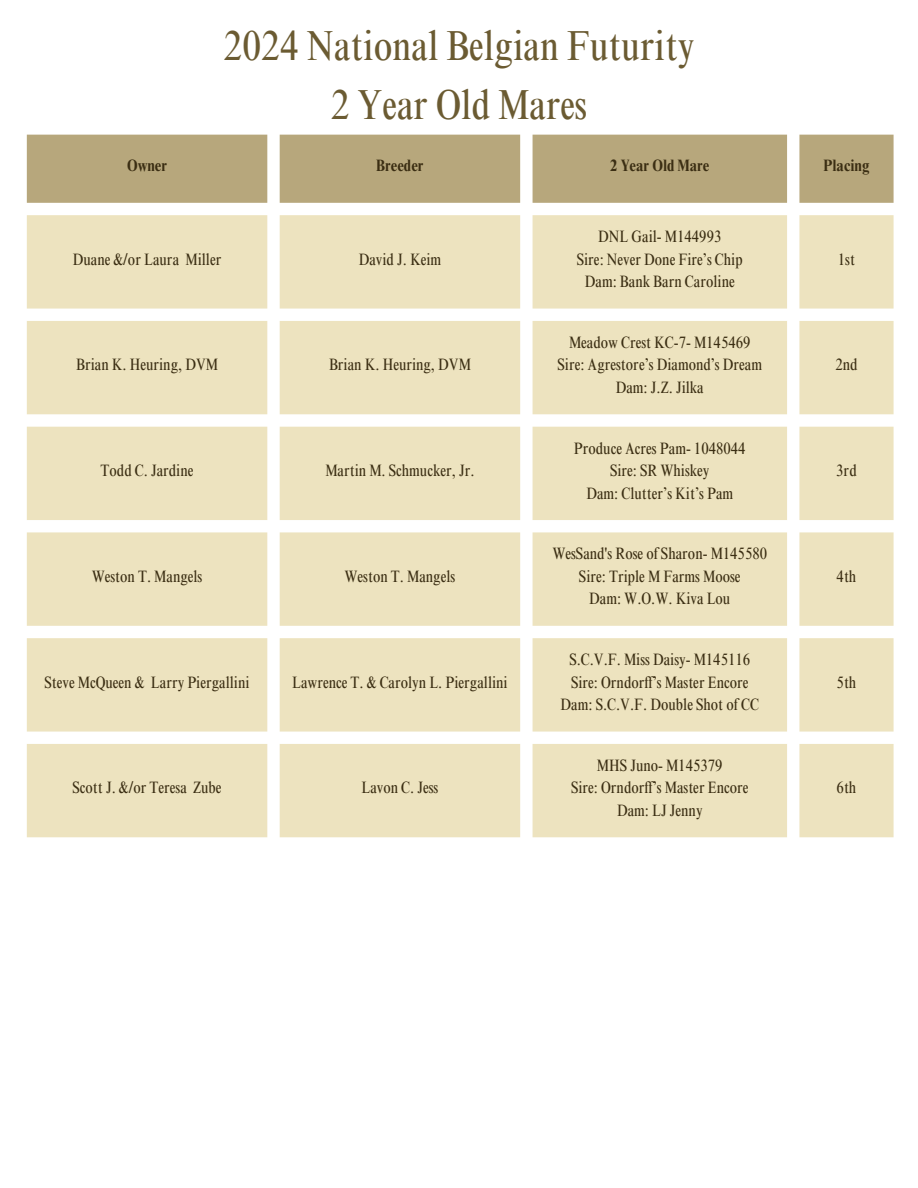
<style>
.page{position:relative;width:918px;height:1188px;background:#fff}
.page>*{position:absolute;margin:0;border:0;box-sizing:border-box;transform-origin:0 0}
.t1{font:condensed 42px/58.5px "Times NRMT Pro";color:#6b5b32;text-align:center}
.t2{font:condensed 16.5px "Times NRMT Pro";color:#3b2e13}
.t3{font:700 condensed 16.5px "Times NRMT Pro";color:#3b2e13}
</style>
<div class="page">
<div style="left:27px;top:135px;width:867px;height:68px;background:#b7a77c"></div>
<svg style="left:27px;top:215px;width:867px;height:622px;background:#efe6c7"></svg>
<p class="t1" style="left:224px;top:22px;width:472px">2024 National Belgian Futurity<br>2 Year Old Mares</p>
<h1 class="t3" style="left:127px;top:159px;width:42px">Owner</h1>
<p class="t3" style="left:376px;top:159px;width:49px">Breeder</p>
<p class="t3" style="left:610px;top:159px;width:101px">2 Year Old Mare</p>
<p class="t3" style="left:824px;top:159px;width:47px">Placing</p>
<p class="t2" style="left:73px;top:253px;width:150px">Duane &amp;/or Laura Miller</p>
<p class="t2" style="left:359px;top:253px;width:84px">David J. Keim</p>
<p class="t2" style="left:598px;top:230px;width:125px">DNL Gail- M144993</p>
<p class="t2" style="left:577px;top:253px;width:167px">Sire: Never Done Fire’s Chip</p>
<p class="t2" style="left:585px;top:275px;width:151px">Dam: Bank Barn Caroline</p>
<p class="t2" style="left:838px;top:253px;width:19px">1st</p>
<p class="t2" style="left:76px;top:359px;width:143px">Brian K. Heuring, DVM</p>
<p class="t2" style="left:329px;top:359px;width:143px">Brian K. Heuring, DVM</p>
<p class="t2" style="left:569px;top:336px;width:183px">Meadow Crest KC-7- M145469</p>
<p class="t2" style="left:558px;top:359px;width:206px">Sire: Agrestore’s Diamond’s Dream</p>
<p class="t2" style="left:616px;top:381px;width:90px">Dam: J.Z. Jilka</p>
<p class="t2" style="left:835px;top:359px;width:24px">2nd</p>
<p class="t2" style="left:101px;top:464px;width:94px">Todd C. Jardine</p>
<p class="t2" style="left:325px;top:464px;width:151px">Martin M. Schmucker, Jr.</p>
<p class="t2" style="left:574px;top:442px;width:173px">Produce Acres Pam- 1048044</p>
<p class="t2" style="left:610px;top:464px;width:101px">Sire: SR Whiskey</p>
<p class="t2" style="left:586px;top:487px;width:148px">Dam: Clutter’s Kit’s Pam</p>
<p class="t2" style="left:836px;top:464px;width:22px">3rd</p>
<p class="t2" style="left:92px;top:570px;width:112px">Weston T. Mangels</p>
<p class="t2" style="left:345px;top:570px;width:112px">Weston T. Mangels</p>
<p class="t2" style="left:552px;top:548px;width:216px">WesSand's Rose of Sharon- M145580</p>
<p class="t2" style="left:579px;top:570px;width:163px">Sire: Triple M Farms Moose</p>
<p class="t2" style="left:589px;top:593px;width:143px">Dam: W.O.W. Kiva Lou</p>
<p class="t2" style="left:837px;top:570px;width:21px">4th</p>
<p class="t2" style="left:45px;top:676px;width:207px">Steve McQueen &amp; Larry Piergallini</p>
<p class="t2" style="left:292px;top:676px;width:217px">Lawrence T. &amp; Carolyn L. Piergallini</p>
<p class="t2" style="left:569px;top:653px;width:182px">S.C.V.F. Miss Daisy- M145116</p>
<p class="t2" style="left:571px;top:676px;width:179px">Sire: Orndorff’s Master Encore</p>
<p class="t2" style="left:561px;top:698px;width:200px">Dam: S.C.V.F. Double Shot of CC</p>
<p class="t2" style="left:837px;top:676px;width:21px">5th</p>
<p class="t2" style="left:72px;top:782px;width:151px">Scott J. &amp;/or Teresa Zube</p>
<p class="t2" style="left:361px;top:782px;width:79px">Lavon C. Jess</p>
<p class="t2" style="left:597px;top:759px;width:127px">MHS Juno- M145379</p>
<p class="t2" style="left:571px;top:782px;width:179px">Sire: Orndorff’s Master Encore</p>
<p class="t2" style="left:617px;top:804px;width:87px">Dam: LJ Jenny</p>
<p class="t2" style="left:837px;top:782px;width:21px">6th</p>
</div>
